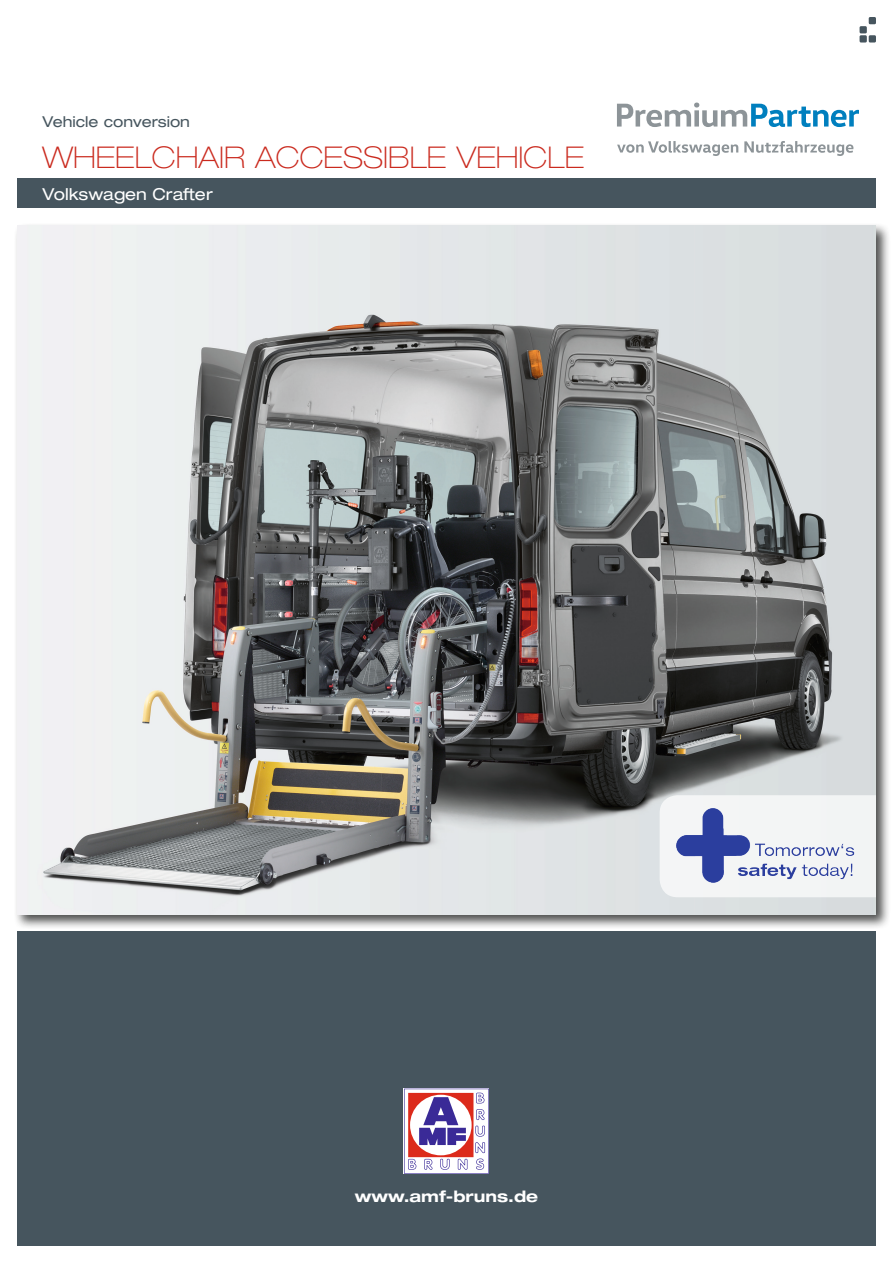
<style>
.page{position:relative;width:893px;height:1263px;background:#fff}
.page>*{position:absolute;margin:0;border:0;box-sizing:border-box;transform-origin:0 0}
.t1{font:100 expanded 30px "Helvetica Neue LT Std";color:#ca2a1e}
.t2{font:expanded 16.5px "Helvetica Neue";color:#fff}
.t3{font:700 expanded 15.75px "Helvetica Neue LT Std";color:#fff}
.t4{font:expanded 15px "Helvetica Neue LT Std";color:#46555e}
</style>
<div class="page">
<div style="left:17px;top:179px;width:859px;height:29px;background:#46555e"></div>
<div style="left:17px;top:931px;width:859px;height:315px;background:#46555e"></div>
<svg style="left:404px;top:1089px;width:85px;height:85px;background:#c9a5bd"></svg>
<div style="left:869px;top:17px;width:7px;height:7px;background:#46555e;border-radius:2px"></div>
<div style="left:859px;top:26px;width:8px;height:7px;background:#46555e;border-radius:2px"></div>
<div style="left:859px;top:35px;width:8px;height:8px;background:#46555e;border-radius:2px"></div>
<div style="left:869px;top:35px;width:7px;height:8px;background:#46555e;border-radius:2px"></div>
<div style="left:14px;top:222px;width:877px;height:707px;background:#131413;opacity:.75"></div>
<img style="left:17px;top:225px;width:859px;height:689px">
<div style="left:660px;top:795px;width:216px;height:102px;background:#f3f5f5"></div>
<img style="left:676px;top:809px;width:183px;height:74px">
<svg style="left:617px;top:103px;width:242px;height:24px"></svg>
<svg style="left:617px;top:141px;width:121px;height:15px"></svg>
<svg style="left:744px;top:141px;width:109px;height:15px"></svg>
<p class="t4" style="left:43px;top:112px;width:149px">Vehicle conversion</p>
<p class="t1" style="left:43px;top:140px;width:543px">WHEELCHAIR ACCESSIBLE VEHICLE</p>
<p class="t2" style="left:43px;top:184px;width:172px">Volkswagen Crafter</p>
<p class="t3" style="left:355px;top:1187px;width:185px">www.amf-bruns.de</p>
</div>
